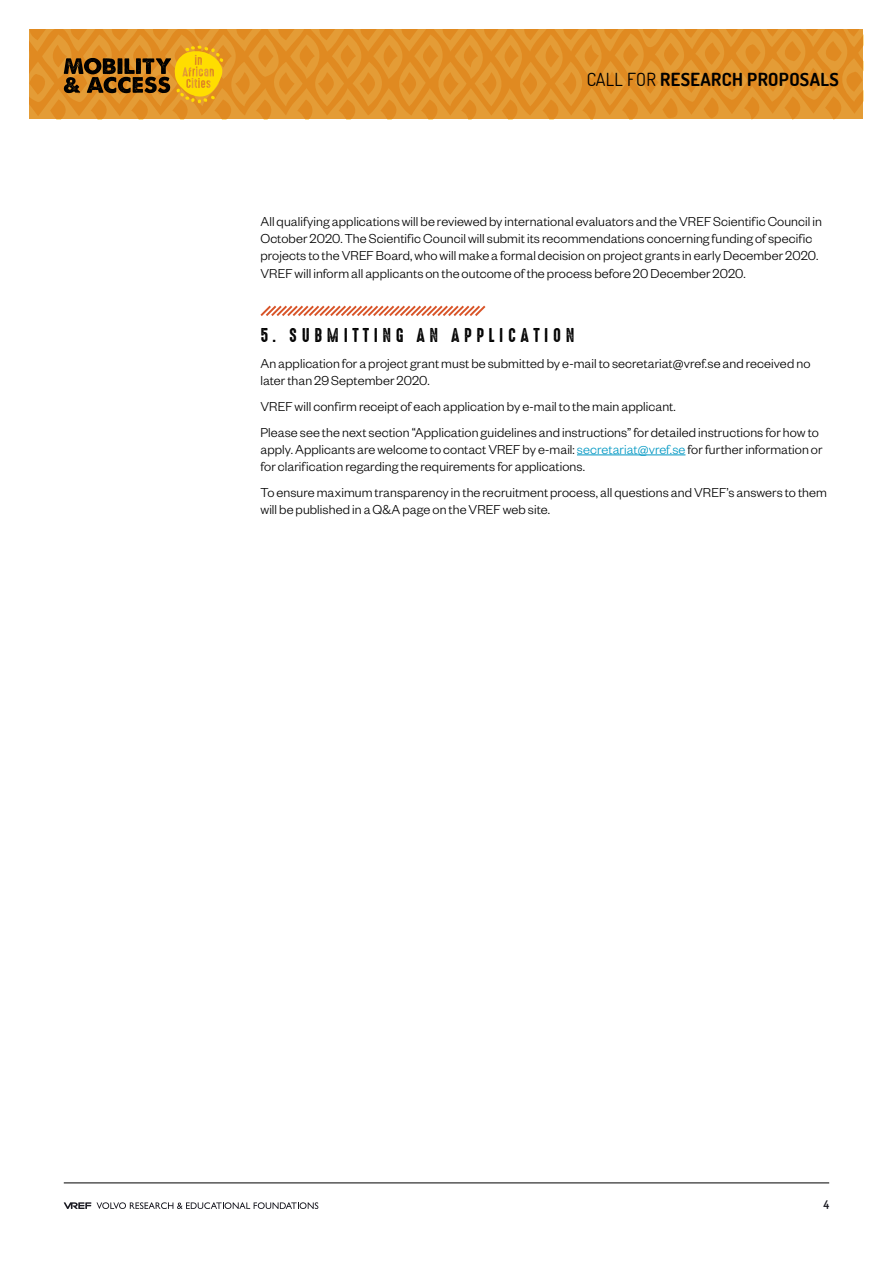
<style>
.page{position:relative;width:893px;height:1263px;background:#fff}
.page>*{position:absolute;margin:0;border:0;box-sizing:border-box;transform-origin:0 0}
.t1{font:18px "High Voltage Rough";letter-spacing:.26em;color:#000}
.t2{font:700 18px "Dosis";letter-spacing:.02em;color:#000}
.t3{font:300 14.25px/17.2px "Founders Grotesk";letter-spacing:.005em;color:#000}
.t4{font:600 12px "Dosis";color:#1a1a22}
.s1{font-weight:400}
.s2{color:#0098c3}
</style>
<div class="page">
<svg style="left:30px;top:30px;width:832px;height:89px;background:#dc9029"></svg>
<hr style="left:64px;top:1183px;width:765px;height:1px;background:#000">
<svg style="left:97px;top:1202px;width:221px;height:7px"></svg>
<svg style="left:64px;top:1202px;width:27px;height:7px"></svg>
<hr style="left:577px;top:455px;width:108px;height:1px;background:#0098c3">
<svg style="left:260px;top:305px;width:226px;height:11px"></svg>
<p class="t2" style="left:586px;top:68px;width:254px"><span class="s1">CALL FOR</span> RESEARCH PROPOSALS</p>
<p class="t3" style="left:260px;top:212px;width:563px">All qualifying applications will be reviewed by international evaluators and the VREF Scientific Council in October 2020. The Scientific Council will submit its recommendations concerning funding of specific projects to the VREF Board, who will make a formal decision on project grants in early December 2020.<br>VREF will inform all applicants on the outcome of the process before 20 December 2020.</p>
<p class="t1" style="left:260px;top:325px;width:315px">5. SUBMITTING AN APPLICATION</p>
<p class="t3" style="left:260px;top:354px;width:551px">An application for a project grant must be submitted by e-mail to secretariat@vref.se and received no later than 29 September 2020.</p>
<p class="t3" style="left:260px;top:393px;width:560px;line-height:25.8px">VREF will confirm receipt of each application by e-mail to the main applicant.<br>Please see the next section “Application guidelines and instructions” for detailed instructions for how to</p>
<p class="t3" style="left:260px;top:440px;width:564px">apply. Applicants are welcome to contact VREF by e-mail: <span class="s2">secretariat@vref.se</span> for further information or for clarification regarding the requirements for applications.</p>
<p class="t3" style="left:260px;top:483px;width:568px">To ensure maximum transparency in the recruitment process, all questions and VREF’s answers to them will be published in a Q&amp;A page on the VREF web site.</p>
<p class="t4" style="left:823px;top:1197px;width:7px">4</p>
</div>
